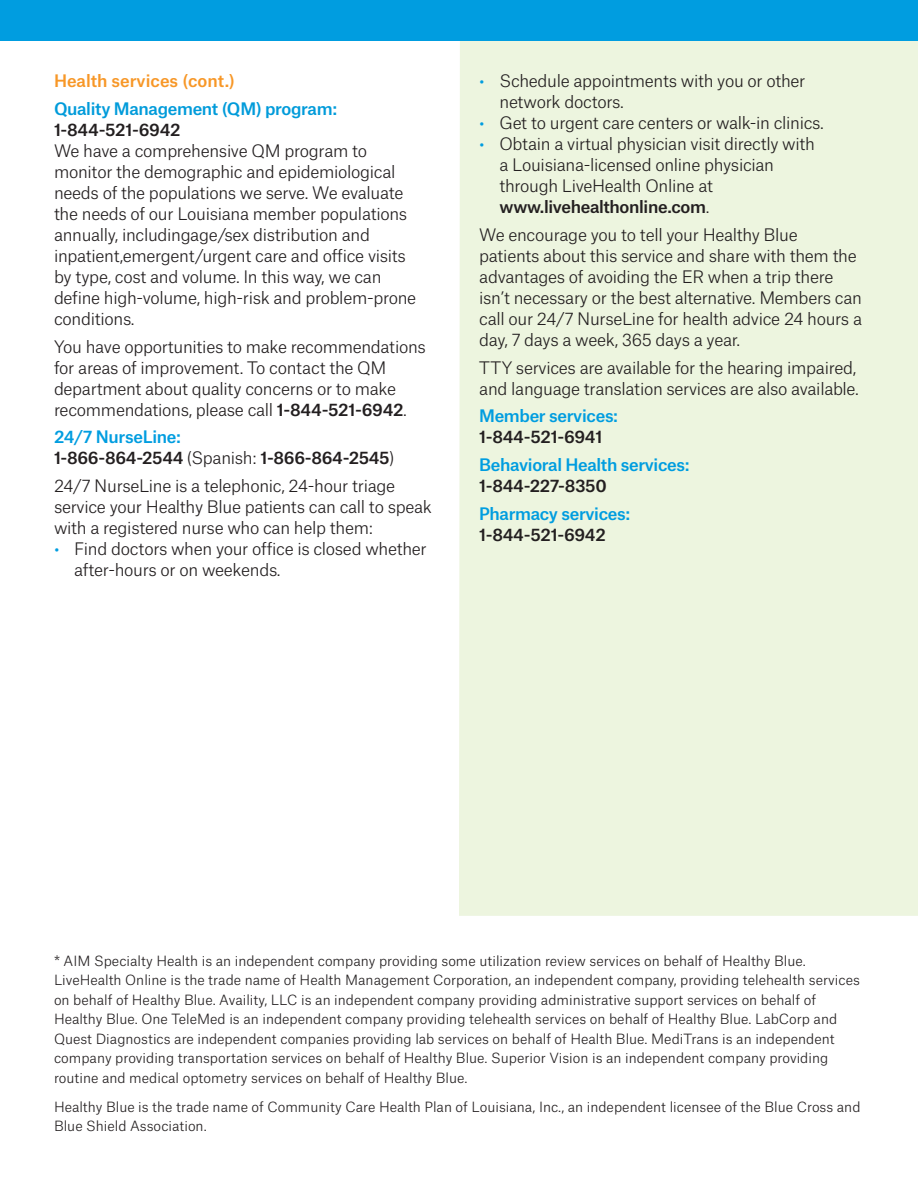
<style>
.page{position:relative;width:918px;height:1188px;background:#fff}
.page>*{position:absolute;margin:0;border:0;box-sizing:border-box;transform-origin:0 0}
.HBLA_Body_Text_12_14{font:300 16.5px/21px "Atlas Grotesk";letter-spacing:-.02em;color:#231f20}
.HBLA_Body_Text_12_14-2{font:500 16.5px/21px "Atlas Grotesk";letter-spacing:-.02em;color:#009de0}
.HBLA_Body_Text_12_14-3{font:500 16.5px/21px "Atlas Grotesk";letter-spacing:-.02em;color:#231f20}
.HBLA_Body_Text_12_14-4{font:500 16.5px/21px "Atlas Grotesk";letter-spacing:-.02em;color:#009bda}
.HBLA_Body_Text_12_14-5{font:500 16.5px "Atlas Grotesk";color:#f79727}
.HB_LA_Body_Text{font:300 13.5px/19.5px "Atlas Grotesk";color:#231f20}
.s1{color:#231f20}
.s2{font-weight:500}
.s3{color:#009de0}
.s4{font-weight:300}
</style>
<div class="page">
<div style="left:459px;top:40px;width:459px;height:876px;background:#edf5df"></div>
<div style="left:0;top:0;width:918px;height:40px;background:#009de0"></div>
<p class="HBLA_Body_Text_12_14-5" style="left:54px;top:67px;width:182px">Health services (cont.)</p>
<p class="HBLA_Body_Text_12_14-4" style="left:54px;top:96px;width:285px">Quality Management (QM) program:<br><span class="s1">1-844-521-6942</span></p>
<p class="HBLA_Body_Text_12_14" style="left:54px;top:139px;width:364px">We have a comprehensive QM program to monitor the demographic and epidemiological needs of the populations we serve. We evaluate the needs of our Louisiana member populations annually, includingage/sex distribution and inpatient,emergent/urgent care and office visits by type, cost and volume. In this way, we can define high-volume, high-risk and problem-prone conditions.</p>
<p class="HBLA_Body_Text_12_14" style="left:54px;top:334px;width:373px">You have opportunities to make recommendations for areas of improvement. To contact the QM department about quality concerns or to make recommendations, please call <span class="s2">1-844-521-6942</span>.</p>
<p class="HBLA_Body_Text_12_14-3" style="left:54px;top:425px;width:342px"><span class="s3">24/7 NurseLine:<br></span>1-866-864-2544 <span class="s4">(Spanish:</span> 1-866-864-2545<span class="s4">)</span></p>
<p class="HBLA_Body_Text_12_14" style="left:54px;top:474px;width:379px">24/7 NurseLine is a telephonic, 24-hour triage service your Healthy Blue patients can call to speak with a registered nurse who can help them:</p>
<p class="HBLA_Body_Text_12_14" style="left:74px;top:537px;width:354px;text-indent:-20px"><span class="s3">•</span> Find doctors when your office is closed whether after-hours or on weekends.</p>
<p class="HBLA_Body_Text_12_14" style="left:500px;top:69px;width:308px;text-indent:-20px"><span class="s3">•</span> Schedule appointments with you or other network doctors.</p>
<p class="HBLA_Body_Text_12_14" style="left:479px;top:111px;width:346px"><span class="s3">•</span> Get to urgent care centers or walk-in clinics.</p>
<p class="HBLA_Body_Text_12_14" style="left:500px;top:132px;width:317px;text-indent:-20px"><span class="s3">•</span> Obtain a virtual physician visit directly with a Louisiana-licensed online physician through LiveHealth Online at <span class="s2">www.livehealthonline.com</span>.</p>
<p class="HBLA_Body_Text_12_14" style="left:479px;top:223px;width:384px">We encourage you to tell your Healthy Blue patients about this service and share with them the advantages of avoiding the ER when a trip there isn’t necessary or the best alternative. Members can call our 24/7 NurseLine for health advice 24 hours a day, 7 days a week, 365 days a year.</p>
<p class="HBLA_Body_Text_12_14" style="left:479px;top:355px;width:381px">TTY services are available for the hearing impaired, and language translation services are also available.</p>
<p class="HBLA_Body_Text_12_14-2" style="left:479px;top:404px;width:140px">Member services:<br><span class="s1">1-844-521-6941</span></p>
<p class="HBLA_Body_Text_12_14-2" style="left:479px;top:453px;width:212px">Behavioral Health services:<br><span class="s1">1-844-227-8350</span></p>
<p class="HBLA_Body_Text_12_14-2" style="left:479px;top:501px;width:152px">Pharmacy services:<br><span class="s1">1-844-521-6942</span></p>
<p class="HB_LA_Body_Text" style="left:54px;top:949px;width:807px">* AIM Specialty Health is an independent company providing some utilization review services on behalf of Healthy Blue.<br>LiveHealth Online is the trade name of Health Management Corporation, an independent company, providing telehealth services on behalf of Healthy Blue. Availity, LLC is an independent company providing administrative support services on behalf of Healthy Blue. One TeleMed is an independent company providing telehealth services on behalf of Healthy Blue. LabCorp and Quest Diagnostics are independent companies providing lab services on behalf of Health Blue. MediTrans is an independent company providing transportation services on behalf of Healthy Blue. Superior Vision is an independent company providing routine and medical optometry services on behalf of Healthy Blue.</p>
<p class="HB_LA_Body_Text" style="left:54px;top:1095px;width:808px">Healthy Blue is the trade name of Community Care Health Plan of Louisiana, Inc., an independent licensee of the Blue Cross and<br>Blue Shield Association.</p>
</div>
